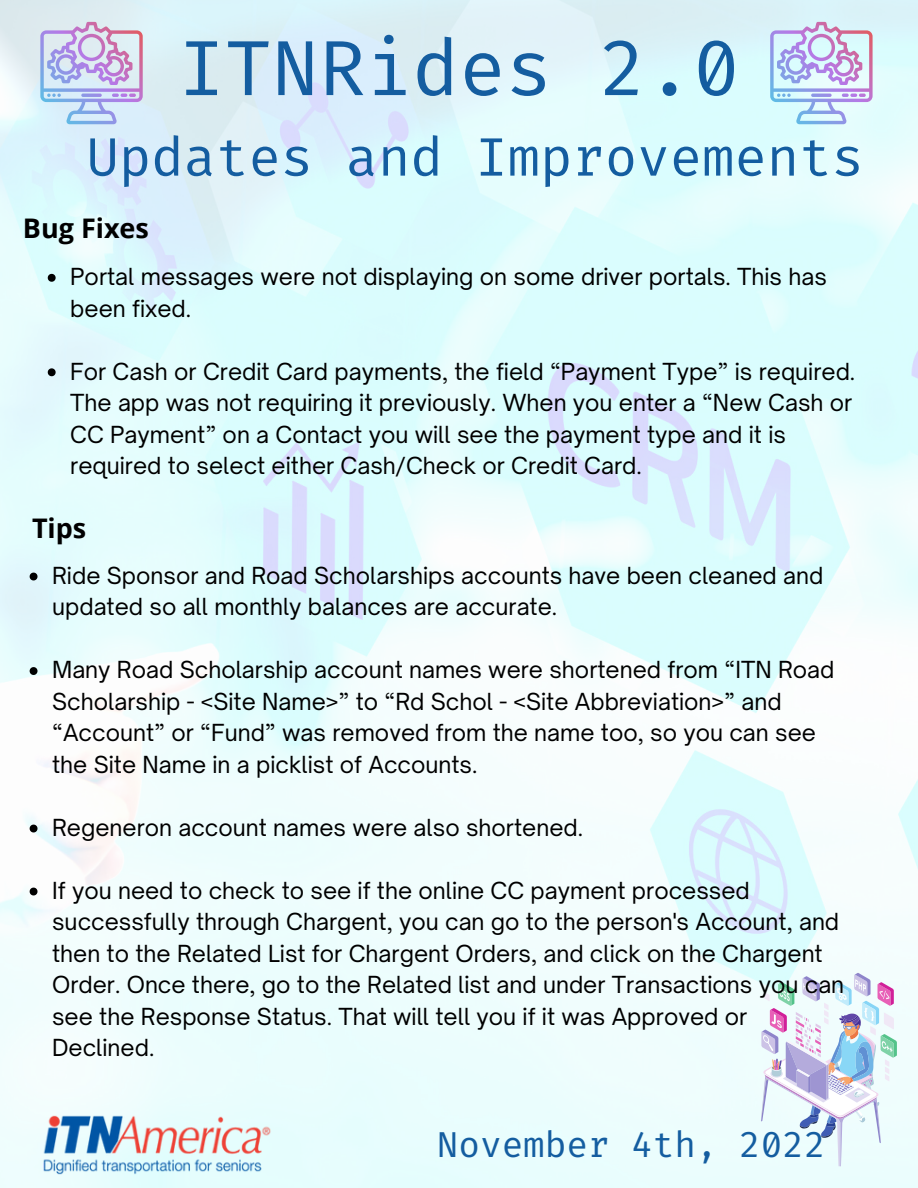
<style>
.page{position:relative;width:918px;height:1188px;background:#fff}
.page>*{position:absolute;margin:0;border:0;box-sizing:border-box;transform-origin:0 0}
.t1{font:78px "Fira Code";color:#145da0}
.t2{font:54px "Fira Code";color:#145da0}
.t3{font:36px "Fira Code";color:#145da0}
.t4{font:700 27px "Open Sans";color:#000}
.t5{font:22.5px/31.5px "Open Sauce One";color:#000}
</style>
<div class="page">
<img style="left:40px;top:1113px;width:233px;height:64px">
<svg style="left:40px;top:22px;width:103px;height:102px;background:#c9c8e9"></svg>
<svg style="left:761px;top:973px;width:136px;height:193px"></svg>
<svg style="left:770px;top:22px;width:103px;height:102px;background:#cad1ee"></svg>
<svg style="left:48px;top:274px;width:8px;height:8px"></svg>
<svg style="left:48px;top:368px;width:8px;height:8px"></svg>
<svg style="left:30px;top:573px;width:8px;height:7px"></svg>
<svg style="left:30px;top:667px;width:8px;height:8px"></svg>
<svg style="left:30px;top:825px;width:8px;height:7px"></svg>
<svg style="left:30px;top:888px;width:8px;height:7px"></svg>
<h1 class="t1" style="left:178px;top:18px;width:563px">ITNRides 2.0</h1>
<h2 class="t2" style="left:86px;top:122px;width:779px">Updates and Improvements</h2>
<p class="t4" style="left:23px;top:210px;width:128px">Bug Fixes</p>
<p class="t5" style="left:70px;top:261px;width:758px">Portal messages were not displaying on some driver portals. This has been fixed.</p>
<p class="t5" style="left:70px;top:355px;width:787px">For Cash or Credit Card payments, the field “Payment Type” is required.<br>The app was not requiring it previously. When you enter a “New Cash or CC Payment” on a Contact you will see the payment type and it is required to select either Cash/Check or Credit Card.</p>
<p class="t4" style="left:32px;top:509px;width:56px">Tips</p>
<p class="t5" style="left:52px;top:560px;width:773px">Ride Sponsor and Road Scholarships accounts have been cleaned and updated so all monthly balances are accurate.</p>
<p class="t5" style="left:52px;top:654px;width:784px">Many Road Scholarship account names were shortened from “ITN Road Scholarship - &lt;Site Name&gt;” to “Rd Schol - &lt;Site Abbreviation&gt;” and “Account” or “Fund” was removed from the name too, so you can see the Site Name in a picklist of Accounts.</p>
<p class="t5" style="left:52px;top:812px;width:532px">Regeneron account names were also shortened.</p>
<p class="t5" style="left:52px;top:875px;width:794px">If you need to check to see if the online CC payment processed successfully through Chargent, you can go to the person's Account, and then to the Related List for Chargent Orders, and click on the Chargent Order. Once there, go to the Related list and under Transactions you can see the Response Status. That will tell you if it was Approved or Declined.</p>
<h3 class="t3" style="left:437px;top:1122px;width:390px">November 4th, 2022</h3>
</div>
